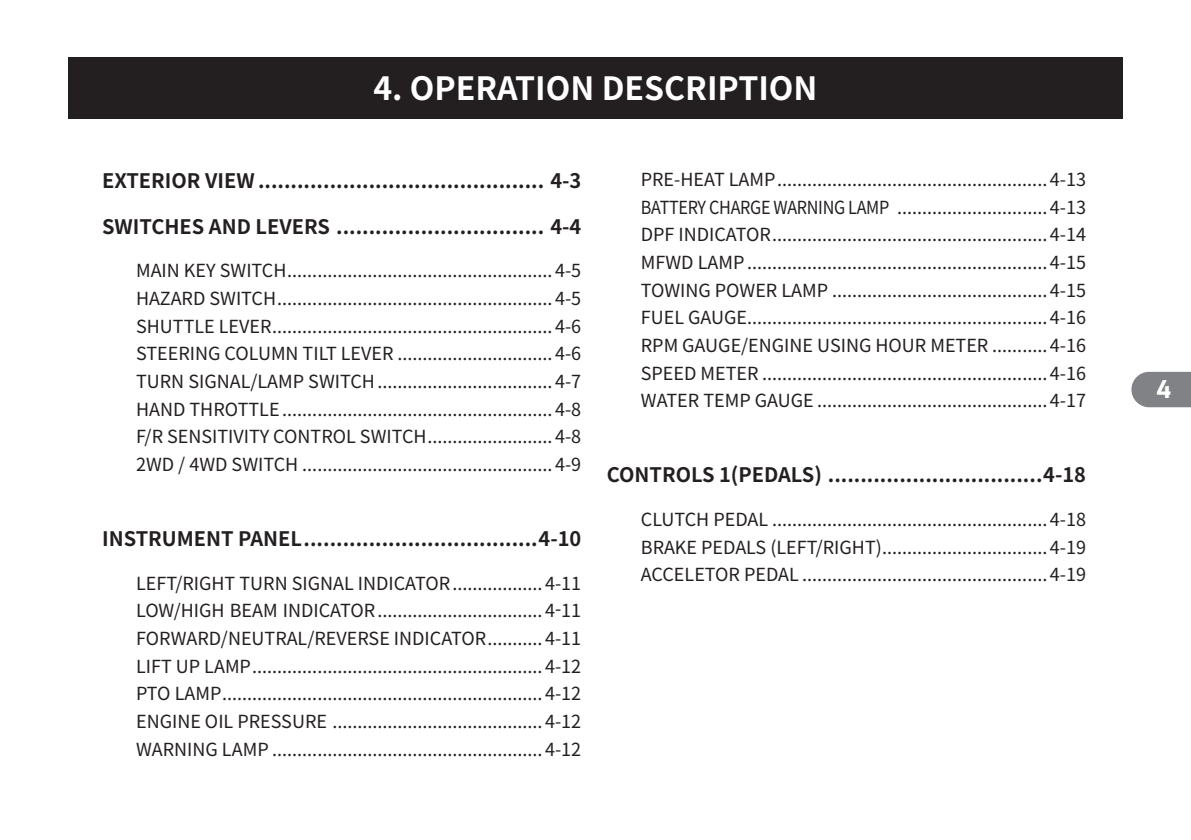
<style>
.page{position:relative;width:1191px;height:840px;background:#fff}
.page>*{position:absolute;margin:0;border:0;box-sizing:border-box;transform-origin:0 0}
.t1{font:700 32px "Noto Sans KR";color:#fff}
.t2{font:700 26px "Prometo";color:#fff}
.t3{font:700 20px "Noto Sans KR";color:#231f20}
.t4{font:18px/27.6px "Noto Sans KR";color:#231f20;text-align:justify}
</style>
<div class="page">
<div style="left:68px;top:58px;width:1054px;height:61px;background:#231f20"></div>
<svg style="left:1131px;top:371px;width:60px;height:36px;background:#8b8d90"></svg>
<h1 class="t1" style="left:373px;top:70px;width:446px">4. OPERATION DESCRIPTION</h1>
<p class="t3" style="left:102px;top:169px;width:481px">EXTERIOR VIEW............................................. 4-3</p>
<p class="t3" style="left:102px;top:215px;width:481px">SWITCHES AND LEVERS ................................. 4-4</p>
<p class="t4" style="left:136px;top:257px;width:447px">MAIN KEY SWITCH.....................................................4-5<br>HAZARD SWITCH.......................................................4-5<br>SHUTTLE LEVER........................................................4-6<br>STEERING COLUMN TILT LEVER ...............................4-6<br>TURN SIGNAL/LAMP SWITCH...................................4-7<br>HAND THROTTLE ......................................................4-8<br>F/R SENSITIVITY CONTROL SWITCH.........................4-8<br>2WD / 4WD SWITCH ..................................................4-9</p>
<p class="t3" style="left:102px;top:527px;width:481px">INSTRUMENT PANEL.....................................4-10</p>
<p class="t4" style="left:136px;top:569px;width:447px">LEFT/RIGHT TURN SIGNAL INDICATOR..................4-11<br>LOW/HIGH BEAM INDICATOR.................................4-11<br>FORWARD/NEUTRAL/REVERSE INDICATOR...........4-11<br>LIFT UP LAMP..........................................................4-12<br>PTO LAMP................................................................4-12<br>ENGINE OIL PRESSURE ..........................................4-12<br>WARNING LAMP ......................................................4-12</p>
<p class="t4" style="left:641px;top:166px;width:447px">PRE-HEAT LAMP......................................................4-13<br>BATTERY CHARGE WARNING LAMP ..............................4-13<br>DPF INDICATOR.......................................................4-14<br>MFWD LAMP ............................................................4-15<br>TOWING POWER LAMP ...........................................4-15<br>FUEL GAUGE............................................................4-16<br>RPM GAUGE/ENGINE USING HOUR METER ...........4-16<br>SPEED METER .........................................................4-16<br>WATER TEMP GAUGE ..............................................4-17</p>
<p class="t3" style="left:607px;top:463px;width:481px">CONTROLS 1(PEDALS)..................................4-18</p>
<p class="t4" style="left:641px;top:506px;width:447px">CLUTCH PEDAL .......................................................4-18<br>BRAKE PEDALS (LEFT/RIGHT).................................4-19<br>ACCELETOR PEDAL .................................................4-19</p>
<h2 class="t2" style="left:1156px;top:372px;width:16px">4</h2>
</div>
